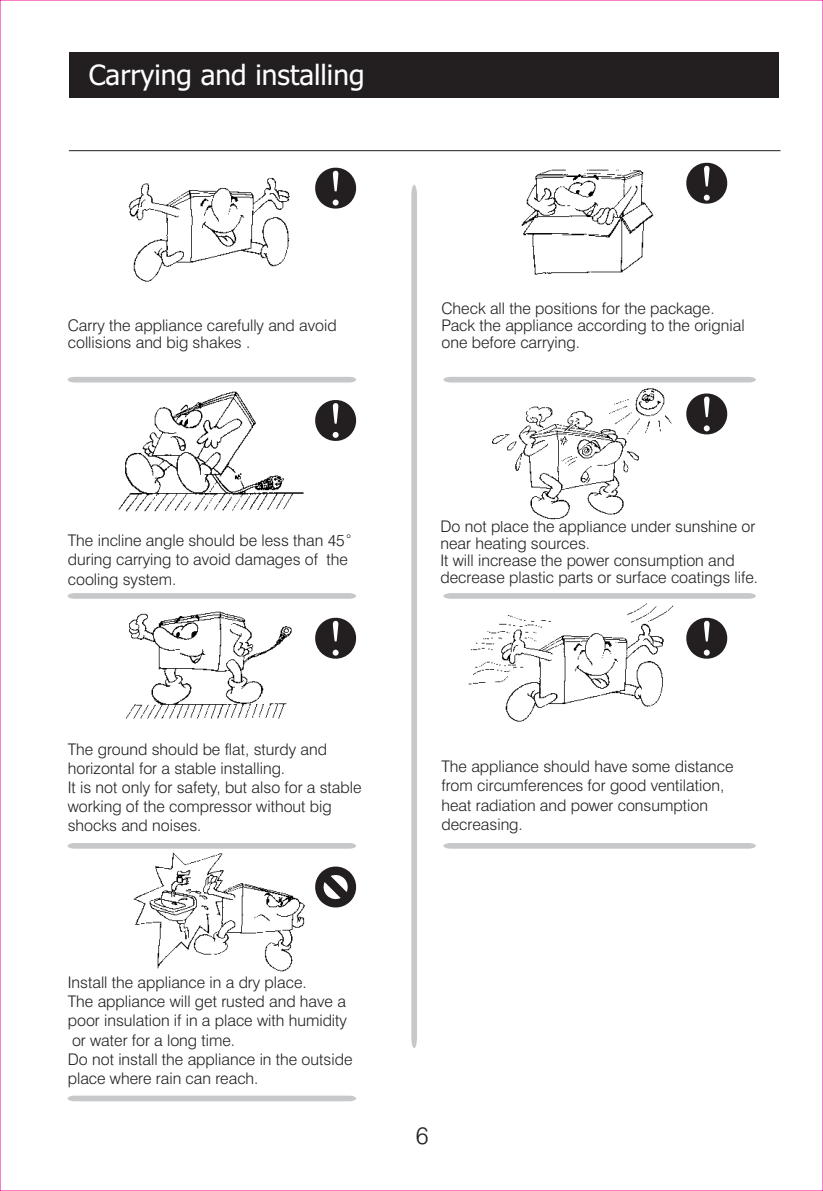
<style>
.page{position:relative;width:823px;height:1191px;background:#fff}
.page>*{position:absolute;margin:0;border:0;box-sizing:border-box;transform-origin:0 0}
.t1{font:28px "Tahoma";color:#fff}
.t2{font:300 24px "Swiss 721 BT";color:#231f20}
.t3{font:300 16px/19.2px "Swiss 721 BT";color:#231f20}
.s1{font-family:"Sim Sun";font-weight:400}
</style>
<div class="page">
<div style="left:69px;top:52px;width:709px;height:46px;background:#231f20"></div>
<hr style="left:69px;top:150px;width:711px;height:1px;background:#231f20">
<svg style="left:68px;top:377px;width:288px;height:5px"></svg>
<div style="left:443px;top:377px;width:312px;height:5px;background:#c7c8ca"></div>
<svg style="left:315px;top:617px;width:42px;height:42px"></svg>
<svg style="left:315px;top:400px;width:42px;height:41px"></svg>
<svg style="left:686px;top:617px;width:42px;height:42px"></svg>
<svg style="left:411px;top:185px;width:6px;height:863px;background:#cacbcd"></svg>
<svg style="left:68px;top:843px;width:288px;height:5px"></svg>
<div style="left:443px;top:843px;width:312px;height:5px;background:#c7c8ca"></div>
<svg style="left:68px;top:593px;width:288px;height:6px;background:#cacbcd"></svg>
<svg style="left:443px;top:593px;width:312px;height:6px;background:#cacbcd"></svg>
<svg style="left:315px;top:167px;width:42px;height:42px"></svg>
<svg style="left:686px;top:393px;width:42px;height:42px"></svg>
<svg style="left:686px;top:162px;width:42px;height:42px"></svg>
<img style="left:128px;top:178px;width:162px;height:104px">
<img style="left:521px;top:170px;width:132px;height:105px">
<img style="left:118px;top:392px;width:186px;height:120px">
<img style="left:492px;top:388px;width:180px;height:132px">
<img style="left:126px;top:611px;width:166px;height:108px">
<img style="left:468px;top:603px;width:206px;height:119px">
<img style="left:133px;top:852px;width:172px;height:119px">
<svg style="left:68px;top:1095px;width:288px;height:6px;background:#cdcecf"></svg>
<svg style="left:315px;top:866px;width:42px;height:42px"></svg>
<h1 class="t1" style="left:89px;top:64px;width:277px">Carrying and installing</h1>
<p class="t3" style="left:68px;top:318px;width:270px;line-height:17.2px">Carry the appliance carefully and avoid collisions and big shakes .</p>
<p class="t3" style="left:441px;top:301px;width:304px;line-height:17.2px">Check all the positions for the package.<br>Pack the appliance according to the orignial one before carrying.</p>
<p class="t3" style="left:68px;top:532px;width:294px">The incline angle should be less than 45<span class="s1">° </span>during carrying to avoid damages of the cooling system.</p>
<p class="t3" style="left:440px;top:519px;width:319px;line-height:17.2px">Do not place the appliance under sunshine or near heating sources.<br>It will increase the power consumption and decrease plastic parts or surface coatings life.</p>
<p class="t3" style="left:68px;top:741px;width:295px">The ground should be flat, sturdy and horizontal for a stable installing.<br>It is not only for safety, but also for a stable working of the compressor without big shocks and noises.</p>
<p class="t3" style="left:441px;top:758px;width:293px">The appliance should have some distance from circumferences for good ventilation, heat radiation and power consumption decreasing.</p>
<p class="t3" style="left:68px;top:974px;width:286px">Install the appliance in a dry place.<br>The appliance will get rusted and have a poor insulation if in a place with humidity or water for a long time.<br>Do not install the appliance in the outside place where rain can reach.</p>
<h2 class="t2" style="left:415px;top:1125px;width:14px">6</h2>
</div>
